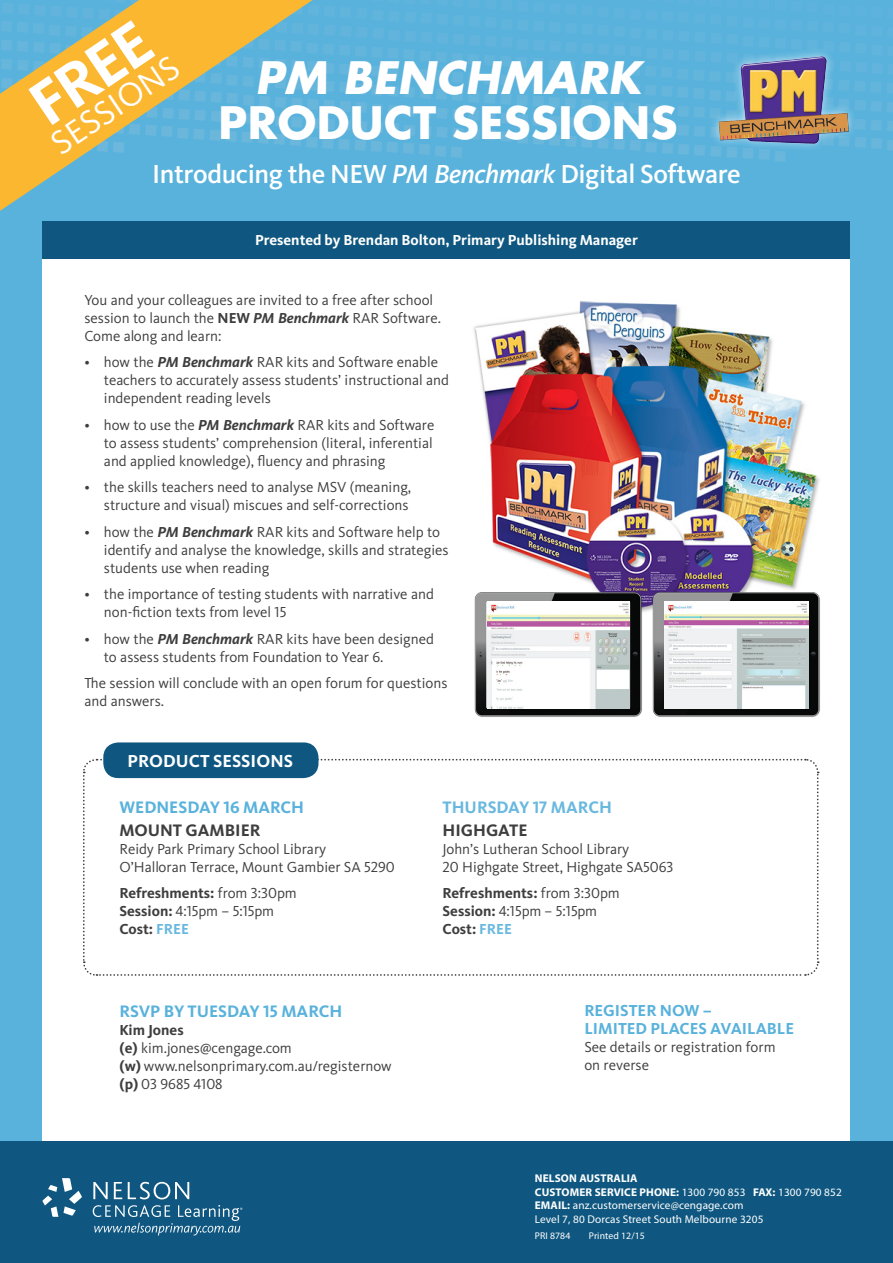
<style>
.page{position:relative;width:893px;height:1263px;background:#fff}
.page>*{position:absolute;margin:0;border:0;box-sizing:border-box;transform-origin:0 0}
.t1{font:700 64.5px "Kievit CL";color:#fff}
.t2{font:700 43.5px/44.8px "Futura Std";letter-spacing:.01em;color:#fff;text-align:center}
.t3{font:34.5px "Kievit CL";color:#fff}
.t4{font:500 27px "Kievit CL";letter-spacing:-.015em;color:#fff}
.t5{font:700 18px "Kievit CL";color:#fff}
.Para{font:700 17.25px "Kievit CL";color:#59b2dc}
.Para-2{font:700 17.25px "Kievit CL";color:#3e3e3f}
.Para-3{font:700 17.25px "Kievit CL";color:#69b8df}
.Para-4{font:700 16.5px/18px "Kievit CL";color:#59b2dc}
.Para-5{font:15px/18px "Kievit CL";color:#3e3e3f}
.Para-6{font:700 15px/18px "Kievit CL";color:#3e3e3f}
.Para-7{font:700 15px "Kievit CL";color:#fff}
.month_notes{font:11.25px/13.5px "Myriad Pro";letter-spacing:.01em;color:#fff}
.month_notes-2{font:9.75px "Myriad Pro";letter-spacing:.01em;color:#fff}
.s1{font-style:italic}
.s2{font-weight:700}
.s3{font-weight:700;font-style:italic}
.s4{font-weight:400}
.s5{color:#69b8df}
</style>
<div class="page">
<div style="left:0;top:1138px;width:893px;height:125px;background:#0f5780"></div>
<div style="left:0;top:0;width:893px;height:1141px;background:#59b2dc"></div>
<div style="left:43px;top:223px;width:807px;height:918px;background:#fff"></div>
<div style="left:43px;top:221px;width:807px;height:37px;background:#0f5780"></div>
<svg style="left:83px;top:758px;width:736px;height:218px"></svg>
<div style="left:103px;top:742px;width:215px;height:36px;background:#0f5780;border-radius:15px"></div>
<img style="left:473px;top:301px;width:347px;height:291px">
<svg style="left:42px;top:1178px;width:40px;height:39px"></svg>
<svg style="left:93px;top:1182px;width:15px;height:17px"></svg>
<svg style="left:114px;top:1182px;width:8px;height:17px"></svg>
<svg style="left:128px;top:1182px;width:61px;height:17px"></svg>
<svg style="left:93px;top:1205px;width:149px;height:30px"></svg>
<svg style="left:0;top:0;width:313px;height:211px"></svg>
<img style="left:713px;top:51px;width:140px;height:97px">
<img style="left:474px;top:592px;width:346px;height:125px">
<img style="left:488px;top:602px;width:141px;height:107px">
<img style="left:664px;top:602px;width:144px;height:107px">
<p class="t1" style="left:15px;top:79px;width:135px;rotate:-34deg">FREE</p>
<p class="t3" style="left:44px;top:130px;width:148px;rotate:-34deg">SESSIONS</p>
<p class="t2" style="left:218px;top:55px;width:460px"><span class="s1">PM BENCHMARK<br></span>PRODUCT SESSIONS</p>
<p class="t4" style="left:152px;top:159px;width:590px">Introducing the NEW <span class="s1">PM Benchmark</span> Digital Software</p>
<p class="Para-7" style="left:255px;top:232px;width:384px">Presented by Brendan Bolton, Primary Publishing Manager</p>
<p class="Para-5" style="left:84px;top:291px;width:358px">You and your colleagues are invited to a free after school session to launch the <span class="s2">NEW</span> <span class="s3">PM Benchmark</span> RAR Software.<br>Come along and learn:</p>
<p class="Para-5" style="left:104px;top:354px;width:347px;text-indent:-19px">• how the <span class="s3">PM Benchmark</span> RAR kits and Software enable teachers to accurately assess students’ instructional and independent reading levels</p>
<p class="Para-5" style="left:104px;top:416px;width:332px;text-align:justify;text-indent:-19px">• how to use the <span class="s3">PM Benchmark</span> RAR kits and Software to assess students’ comprehension (literal, inferential and applied knowledge), fluency and phrasing</p>
<p class="Para-5" style="left:84px;top:479px;width:328px;text-align:right">• the skills teachers need to analyse MSV (meaning, structure and visual) miscues and self-corrections</p>
<p class="Para-5" style="left:104px;top:523px;width:346px;text-indent:-19px">• how the <span class="s3">PM Benchmark</span> RAR kits and Software help to identify and analyse the knowledge, skills and strategies students use when reading</p>
<p class="Para-5" style="left:104px;top:586px;width:331px;text-indent:-19px">• the importance of testing students with narrative and non-fiction texts from level 15</p>
<p class="Para-5" style="left:104px;top:630px;width:331px;text-indent:-19px">• how the <span class="s3">PM Benchmark</span> RAR kits have been designed to assess students from Foundation to Year 6.</p>
<p class="Para-5" style="left:84px;top:675px;width:365px">The session will conclude with an open forum for questions and answers.</p>
<p class="t5" style="left:128px;top:750px;width:167px">PRODUCT SESSIONS</p>
<p class="Para" style="left:119px;top:797px;width:186px">WEDNESDAY 16 MARCH</p>
<p class="Para-2" style="left:119px;top:820px;width:143px">MOUNT GAMBIER</p>
<p class="Para-5" style="left:119px;top:840px;width:277px">Reidy Park Primary School Library<br>O’Halloran Terrace, Mount Gambier SA 5290</p>
<p class="Para-6" style="left:119px;top:884px;width:179px">Refreshments: <span class="s4">from 3:30pm<br></span>Session: <span class="s4">4:15pm – 5:15pm<br></span>Cost: <span class="s5">FREE</span></p>
<p class="Para" style="left:119px;top:1001px;width:224px">RSVP BY TUESDAY 15 MARCH</p>
<p class="Para-5" style="left:119px;top:1021px;width:274px"><span class="s2">Kim Jones<br>(e)</span> kim.jones@cengage.com<br><span class="s2">(w)</span> www.nelsonprimary.com.au/registernow <span class="s2">(p)</span> 03 9685 4108</p>
<p class="Para-3" style="left:442px;top:797px;width:171px">THURSDAY 17 MARCH</p>
<p class="Para-2" style="left:442px;top:820px;width:87px">HIGHGATE</p>
<p class="Para-5" style="left:442px;top:840px;width:188px">John’s Lutheran School Library</p>
<p class="Para-5" style="left:442px;top:858px;width:233px">20 Highgate Street, Highgate SA5063</p>
<p class="Para-6" style="left:442px;top:884px;width:179px">Refreshments: <span class="s4">from 3:30pm<br></span>Session: <span class="s4">4:15pm – 5:15pm<br></span>Cost: <span class="s5">FREE</span></p>
<p class="Para-4" style="left:584px;top:1001px;width:211px">REGISTER NOW –<br>LIMITED PLACES AVAILABLE</p>
<p class="Para-5" style="left:584px;top:1038px;width:193px">See details or registration form on reverse</p>
<p class="month_notes" style="left:535px;top:1171px;width:308px"><span class="s2">NELSON AUSTRALIA<br>CUSTOMER SERVICE PHONE:</span> 1300 790 853 <span class="s2">FAX:</span> 1300 790 852<br><span class="s2">EMAIL:</span> anz.customerservice@cengage.com<br>Level 7, 80 Dorcas Street South Melbourne 3205</p>
<p class="month_notes-2" style="left:535px;top:1230px;width:37px">PRI 8784</p>
<p class="month_notes-2" style="left:589px;top:1230px;width:58px">Printed 12/15</p>
</div>
